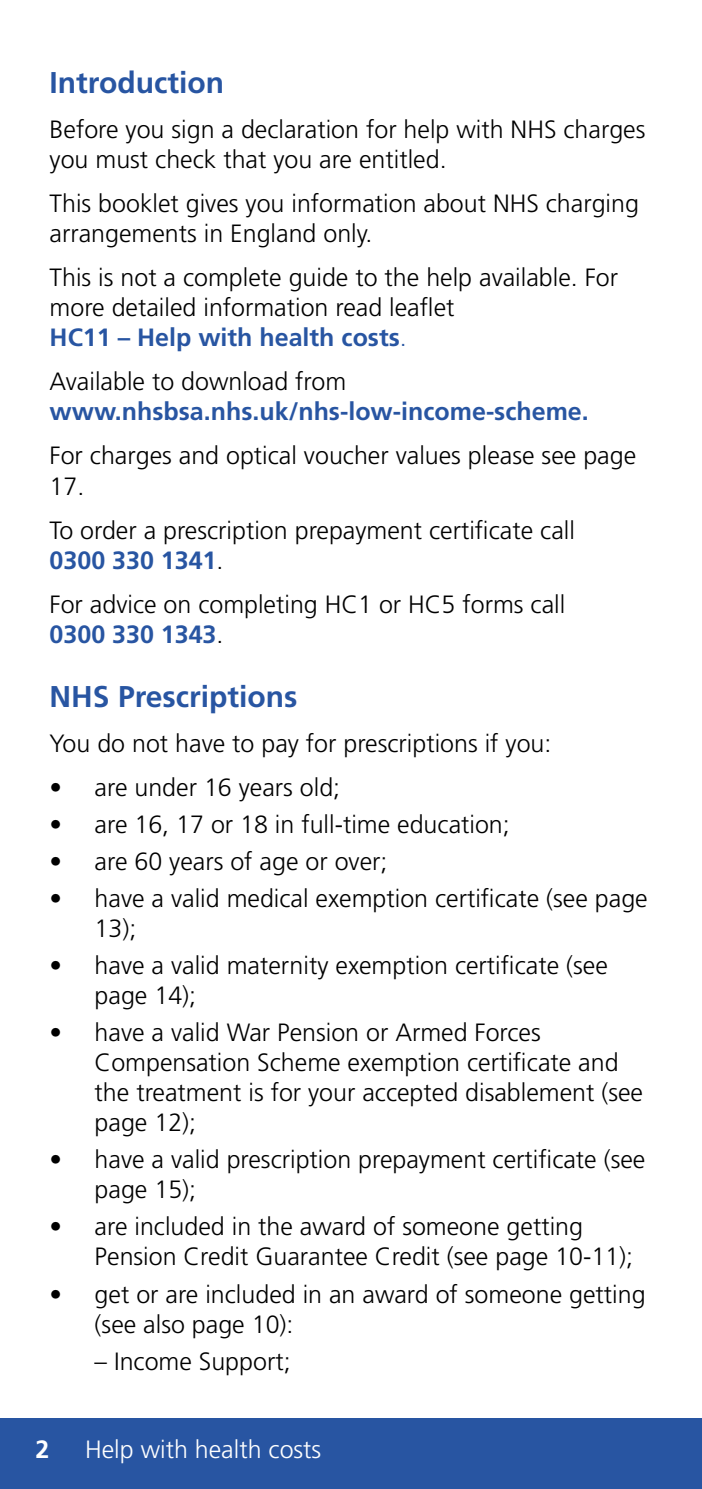
<style>
.page{position:relative;width:702px;height:1489px;background:#fff}
.page>*{position:absolute;margin:0;border:0;box-sizing:border-box;transform-origin:0 0}
.t1{font:700 30px "Frutiger LT Std";color:#2855a2}
.t2{font:300 25px/30px "Frutiger LT Std";color:#000}
.t3{font:700 25px "Frutiger LT Std";color:#2855a2}
.t4{font:300 25px "Frutiger LT Std";color:#fff}
.t5{font:700 25px "Frutiger LT Std";color:#fff}
.s1{font-weight:700;color:#2855a2}
.s2{color:#2855a2}
</style>
<div class="page">
<div style="left:0;top:1417px;width:702px;height:71px;background:#2855a2"></div>
<p class="t1" style="left:50px;top:65px;width:176px">Introduction</p>
<p class="t2" style="left:50px;top:114px;width:597px">Before you sign a declaration for help with NHS charges you must check that you are entitled.</p>
<p class="t2" style="left:50px;top:188px;width:591px">This booklet gives you information about NHS charging arrangements in England only.</p>
<p class="t2" style="left:50px;top:263px;width:570px">This is not a complete guide to the help available. For more detailed information read leaflet<br><span class="s1">HC11 – Help with health costs</span><span class="s2">.</span></p>
<p class="t2" style="left:50px;top:367px;width:298px">Available to download from</p>
<p class="t3" style="left:50px;top:397px;width:540px">www.nhsbsa.nhs.uk/nhs-low-income-scheme.</p>
<p class="t2" style="left:50px;top:441px;width:588px">For charges and optical voucher values please see page<br>17.</p>
<p class="t2" style="left:50px;top:515px;width:527px">To order a prescription prepayment certificate call<br><span class="s1">0300 330 1341</span>.</p>
<p class="t2" style="left:50px;top:589px;width:517px">For advice on completing HC1 or HC5 forms call<br><span class="s1">0300 330 1343</span>.</p>
<p class="t1" style="left:50px;top:679px;width:249px">NHS Prescriptions</p>
<p class="t2" style="left:50px;top:728px;width:503px">You do not have to pay for prescriptions if you:</p>
<p class="t2" style="left:50px;top:772px;width:292px">• are under 16 years old;</p>
<p class="t2" style="left:50px;top:809px;width:461px">• are 16, 17 or 18 in full-time education;</p>
<p class="t2" style="left:50px;top:846px;width:339px">• are 60 years of age or over;</p>
<p class="t2" style="left:95px;top:883px;width:554px;text-indent:-45px">• have a valid medical exemption certificate (see page<br>13);</p>
<p class="t2" style="left:95px;top:950px;width:514px;text-indent:-45px">• have a valid maternity exemption certificate (see page 14);</p>
<p class="t2" style="left:95px;top:1017px;width:550px;text-indent:-45px">• have a valid War Pension or Armed Forces Compensation Scheme exemption certificate and the treatment is for your accepted disablement (see page 12);</p>
<p class="t2" style="left:95px;top:1144px;width:552px;text-indent:-45px">• have a valid prescription prepayment certificate (see page 15);</p>
<p class="t2" style="left:95px;top:1212px;width:540px;text-indent:-45px">• are included in the award of someone getting<br>Pension Credit Guarantee Credit (see page 10-11);</p>
<p class="t2" style="left:95px;top:1279px;width:552px;text-indent:-45px">• get or are included in an award of someone getting (see also page 10):</p>
<p class="t2" style="left:95px;top:1346px;width:197px">– Income Support;</p>
<p class="t5" style="left:35px;top:1434px;width:15px">2</p>
<p class="t4" style="left:85px;top:1435px;width:238px">Help with health costs</p>
</div>
